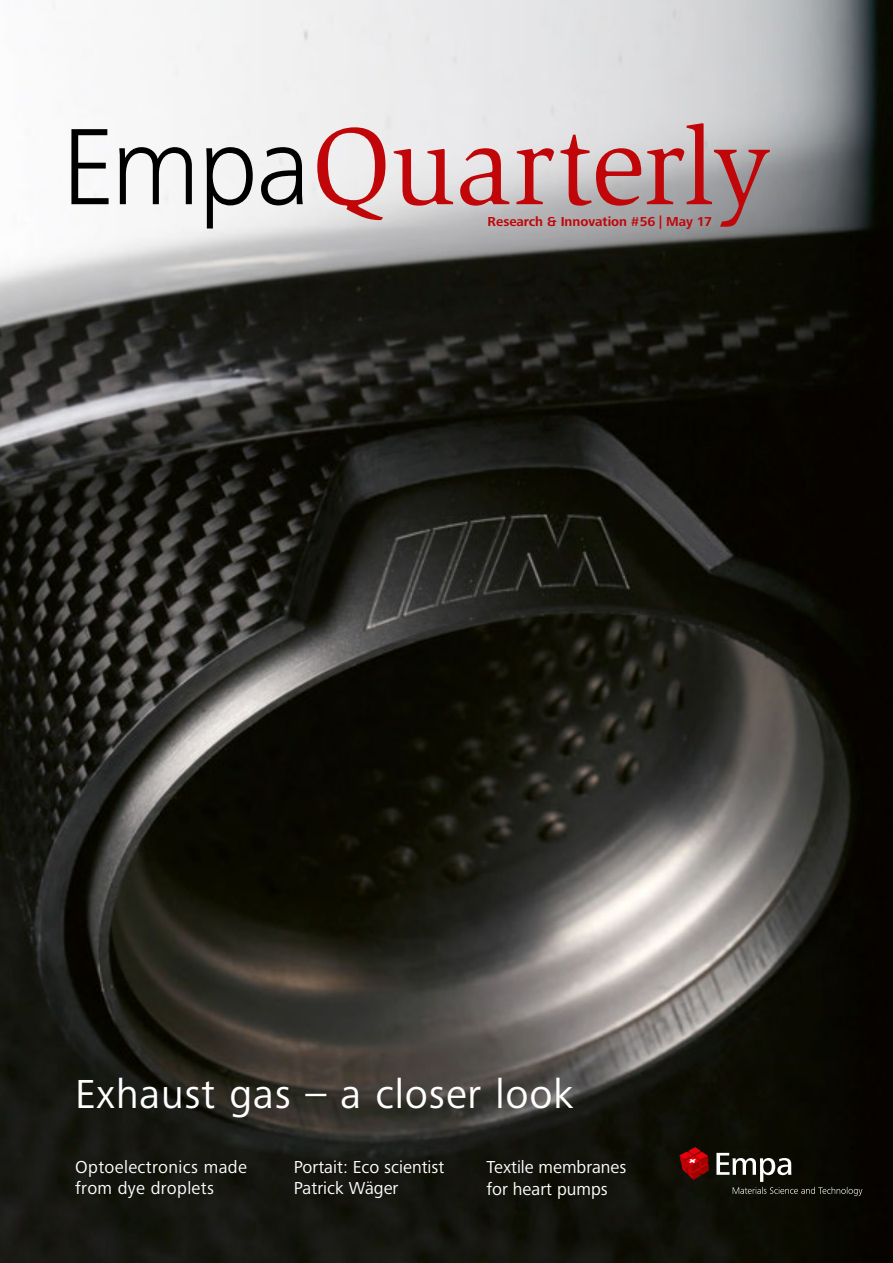
<style>
.page{position:relative;width:893px;height:1263px;background:#fff}
.page>*{position:absolute;margin:0;border:0;box-sizing:border-box;transform-origin:0 0}
.t1{font:112.5px "Slimbach Std";letter-spacing:-.005em;color:#c00609}
.t2{font:42px "Frutiger Next Pro";letter-spacing:.02em;color:#fff}
.t3{font:18px/21.6px "Frutiger Next Pro";color:#fff}
.t4{font:18px/21px "Frutiger Next Pro";letter-spacing:.02em;color:#fff}
.t5{font:700 13.5px "Frutiger Next Pro";color:#c00609}
.s1{font-family:"Frutiger Next Pro";font-weight:300;color:#000}
</style>
<div class="page">
<img style="left:0;top:0;width:893px;height:1263px">
<svg style="left:679px;top:1147px;width:30px;height:33px"></svg>
<svg style="left:716px;top:1153px;width:146px;height:43px;background:#2a2a23"></svg>
<h1 class="t1" style="left:62px;top:102px;width:711px"><span class="s1">Empa</span>Quarterly</h1>
<p class="t5" style="left:488px;top:214px;width:226px">Research &amp; Innovation #56 | May 17</p>
<h2 class="t2" style="left:75px;top:1070px;width:500px">Exhaust gas – a closer look</h2>
<p class="t4" style="left:75px;top:1157px;width:173px">Optoelectronics made from dye droplets</p>
<p class="t3" style="left:294px;top:1156px;width:152px">Portait: Eco scientist<br>Patrick Wäger</p>
<p class="t3" style="left:486px;top:1156px;width:141px">Textile membranes for heart pumps</p>
</div>
